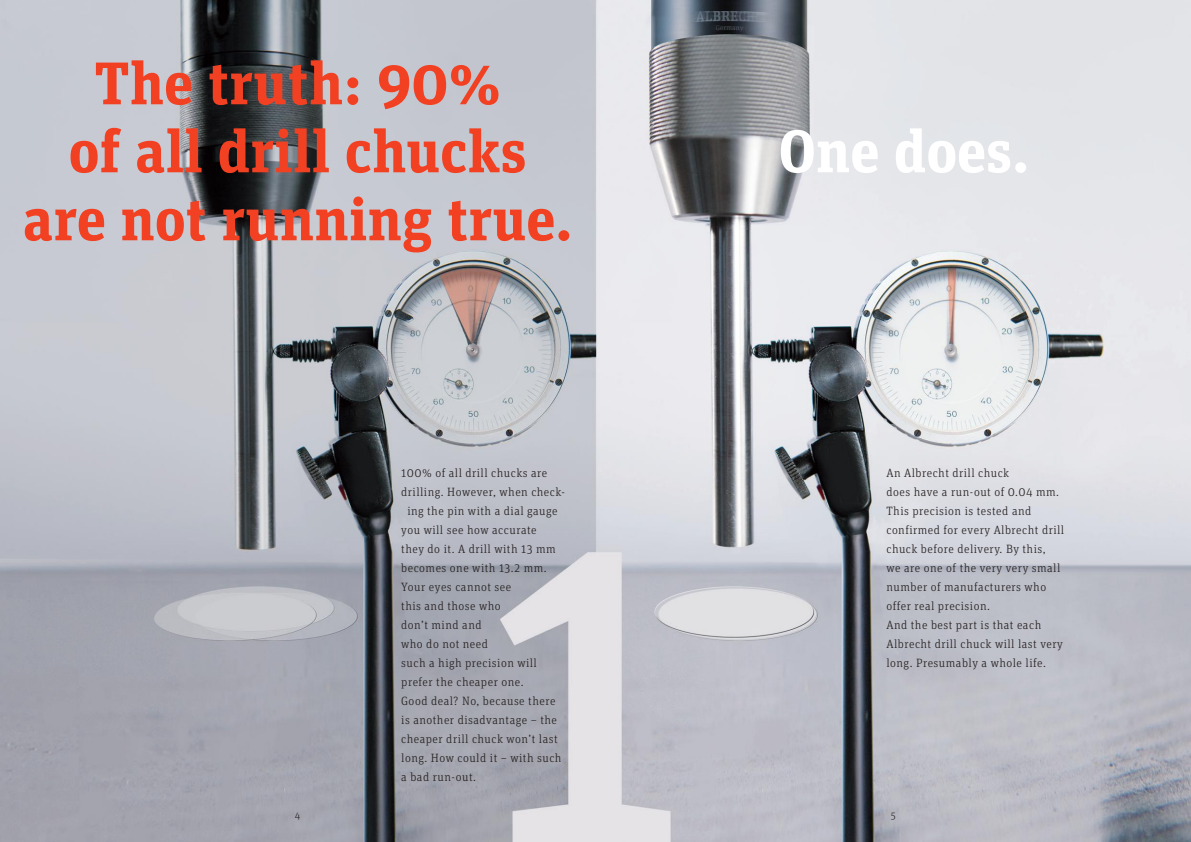
<style>
.page{position:relative;width:1191px;height:842px;background:#fff}
.page>*{position:absolute;margin:0;border:0;box-sizing:border-box;transform-origin:0 0}
.t1{font:700 60px/68px "Unit Slab Pro";color:#f24122;text-align:center}
.t2{font:700 60px "Unit Slab Pro";color:#fff}
.t3{font:300 12px/19px "Unit Slab OT";letter-spacing:.04em;color:#241f1f}
.t4{font:300 10px "Unit Slab OT";color:#241f1f}
</style>
<div class="page">
<img style="left:0;top:0;width:1191px;height:842px">
<h1 class="t1" style="left:23px;top:46px;width:551px">The truth: 90%<br>of all drill chucks are not running true.</h1>
<p class="t3" style="left:401px;top:464px;width:148px">100% of all drill chucks are</p>
<p class="t3" style="left:401px;top:483px;width:165px">drilling. However, when check-</p>
<p class="t3" style="left:407px;top:502px;width:152px">ing the pin with a dial gauge</p>
<p class="t3" style="left:401px;top:521px;width:137px">you will see how accurate</p>
<p class="t3" style="left:401px;top:540px;width:156px">they do it. A drill with 13 mm</p>
<p class="t3" style="left:401px;top:559px;width:147px">becomes one with 13.2 mm.</p>
<p class="t3" style="left:401px;top:578px;width:111px">Your eyes cannot see</p>
<p class="t3" style="left:401px;top:597px;width:101px">this and those who</p>
<p class="t3" style="left:401px;top:616px;width:82px">don’t mind and</p>
<p class="t3" style="left:401px;top:635px;width:88px">who do not need</p>
<p class="t3" style="left:401px;top:654px;width:137px">such a high precision will</p>
<p class="t3" style="left:401px;top:673px;width:124px">prefer the cheaper one.</p>
<p class="t3" style="left:401px;top:692px;width:156px">Good deal? No, because there</p>
<p class="t3" style="left:401px;top:711px;width:157px">is another disadvantage – the</p>
<p class="t3" style="left:401px;top:730px;width:158px">cheaper drill chuck won’t last</p>
<p class="t3" style="left:401px;top:749px;width:162px">long. How could it – with such</p>
<p class="t3" style="left:401px;top:768px;width:76px">a bad run-out.</p>
<h1 class="t2" style="left:778px;top:107px;width:252px">One does.</h1>
<p class="t3" style="left:886px;top:464px;width:179px">An Albrecht drill chuck<br>does have a run-out of 0.04 mm.<br>This precision is tested and confirmed for every Albrecht drill chuck before delivery. By this,<br>we are one of the very very small number of manufacturers who offer real precision.<br>And the best part is that each<br>Albrecht drill chuck will last very long. Presumably a whole life.</p>
<p class="t4" style="left:295px;top:809px;width:7px">4</p>
<p class="t4" style="left:890px;top:809px;width:6px">5</p>
</div>
